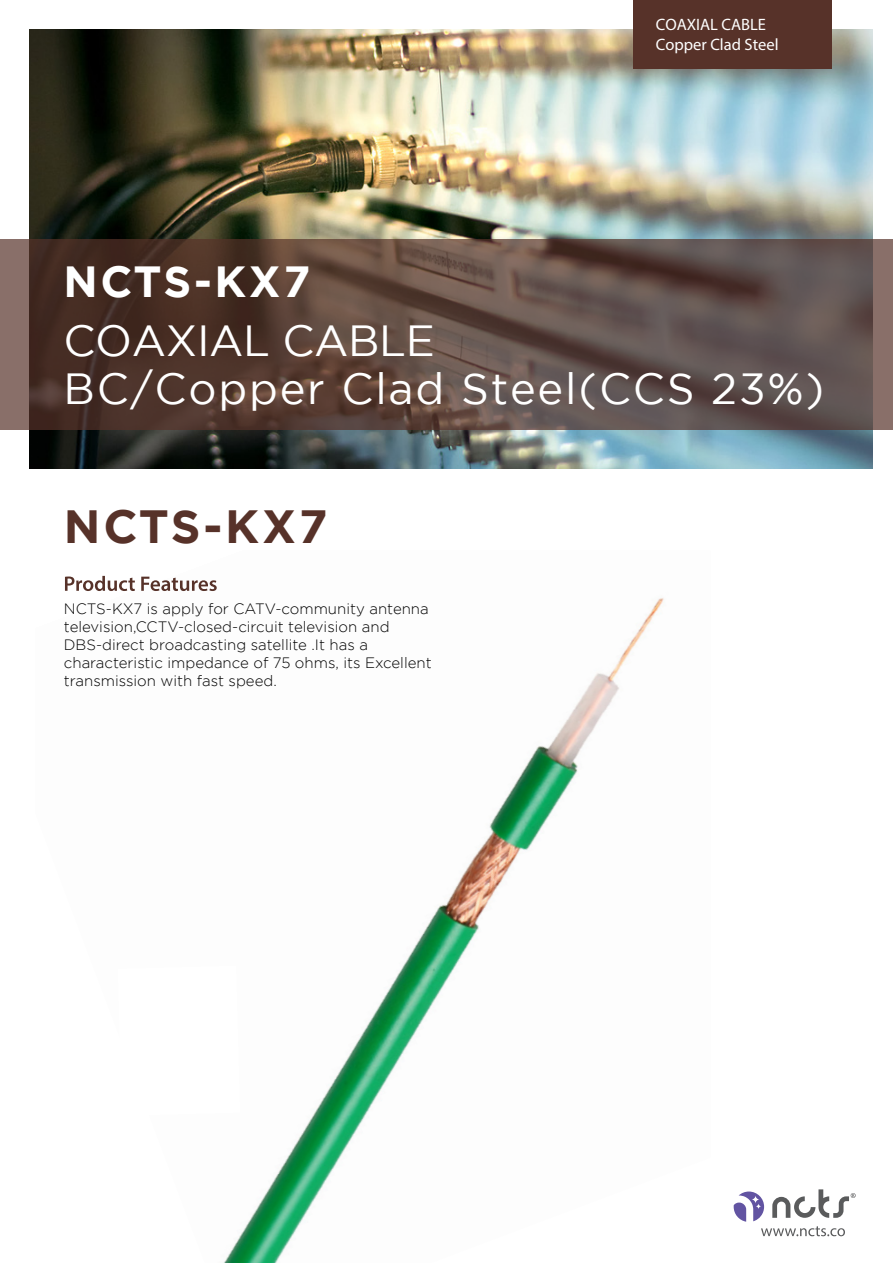
<style>
.page{position:relative;width:893px;height:1263px;background:#fff}
.page>*{position:absolute;margin:0;border:0;box-sizing:border-box;transform-origin:0 0}
.t1{font:700 46.5px "Gotham";letter-spacing:.06em;color:#573229}
.t2{font:43.5px/48px "Gotham";letter-spacing:.04em;color:#fff}
.t3{font:700 43.5px "Gotham";letter-spacing:.06em;color:#fff}
.t4{font:16.5px/19.8px "Myriad Pro";color:#fff}
.t5{font:300 15px/18px "Gotham";color:#000}
</style>
<div class="page">
<img style="left:102px;top:575px;width:562px;height:688px">
<img style="left:28px;top:29px;width:845px;height:440px">
<svg style="left:65px;top:576px;width:152px;height:15px"></svg>
<svg style="left:734px;top:1189px;width:122px;height:47px"></svg>
<div style="left:633px;top:0;width:199px;height:69px;background:#573229"></div>
<svg style="left:0;top:239px;width:893px;height:190px;background:#5d4841"></svg>
<svg style="left:118px;top:965px;width:122px;height:151px"></svg>
<p class="t4" style="left:656px;top:15px;width:124px">COAXIAL CABLE<br>Copper Clad Steel</p>
<h2 class="t3" style="left:64px;top:257px;width:248px">NCTS-KX7</h2>
<h2 class="t2" style="left:64px;top:316px;width:762px">COAXIAL CABLE<br>BC/Copper Clad Steel(CCS 23%)</h2>
<h1 class="t1" style="left:64px;top:500px;width:265px">NCTS-KX7</h1>
<p class="t5" style="left:64px;top:599px;width:369px">NCTS-KX7 is apply for CATV-community antenna television,CCTV-closed-circuit television and DBS-direct broadcasting satellite .It has a characteristic impedance of 75 ohms, its Excellent transmission with fast speed.</p>
</div>
